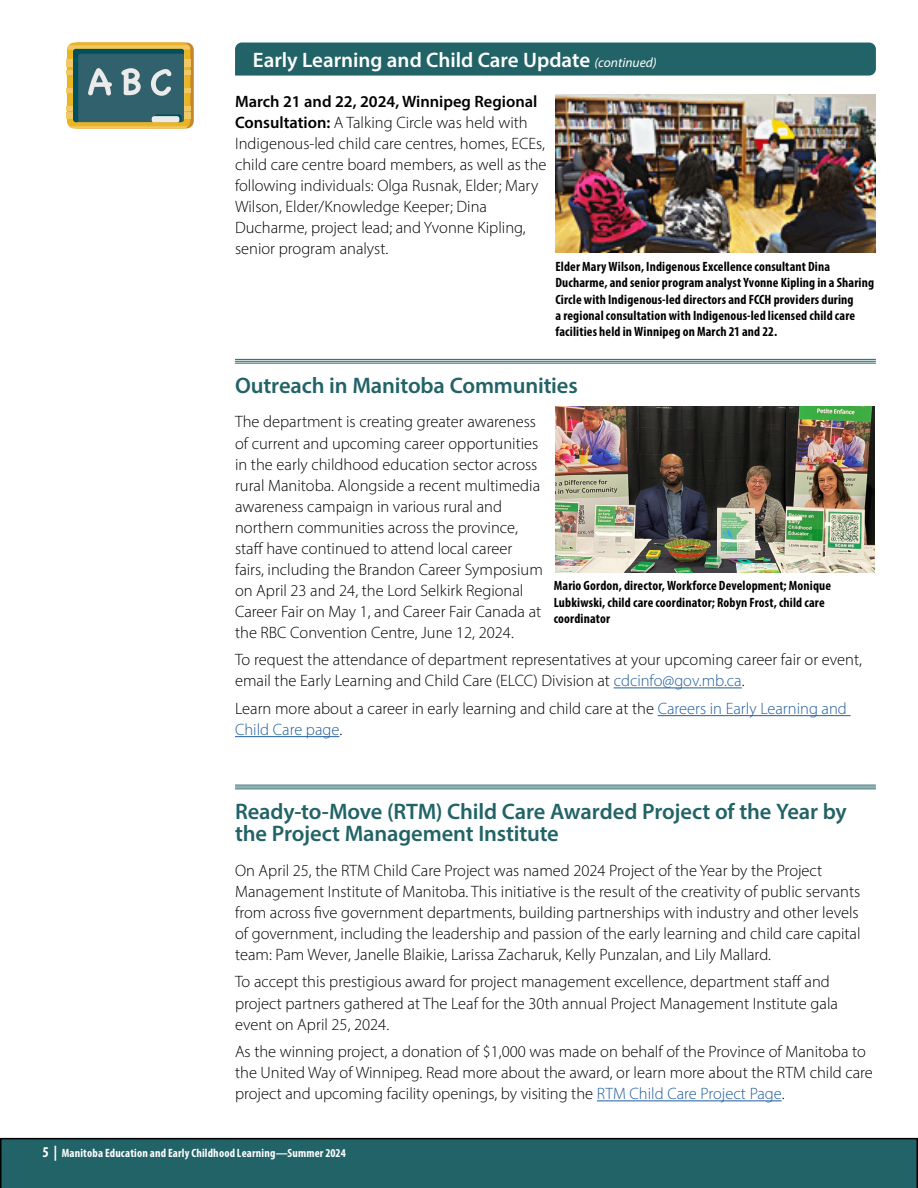
<style>
.page{position:relative;width:918px;height:1188px;background:#fff}
.page>*{position:absolute;margin:0;border:0;box-sizing:border-box;transform-origin:0 0}
.Sub_Head{font:600 22.5px/22.5px "Myriad Pro";letter-spacing:-.01em;color:#226367}
.t1{font:600 21px "Myriad Pro";color:#fff}
.Paragraph{font:300 16.5px/21px "Myriad Pro";color:#000}
.t2{font:700 condensed 13.5px/16.2px "Myriad Pro";letter-spacing:.01em;color:#000}
.t3{font:700 condensed 12px "Myriad Pro";letter-spacing:.015em;color:#fff}
.s1{font-weight:400;font-style:italic;font-size:13.5px}
.s2{font-weight:600}
.s3{color:#215e9e}
.s4{font-size:15px}
</style>
<div class="page">
<div style="left:0;top:1138px;width:918px;height:50px;background:#226367"></div>
<hr style="left:235px;top:359px;width:641px;height:1px;background:#226367">
<hr style="left:235px;top:361px;width:641px;height:1px;background:#226367">
<hr style="left:235px;top:363px;width:641px;height:1px;background:#226367">
<hr style="left:614px;top:687px;width:128px;height:1px;background:#215e9e">
<hr style="left:658px;top:715px;width:193px;height:1px;background:#215e9e">
<hr style="left:235px;top:736px;width:104px;height:1px;background:#215e9e">
<hr style="left:235px;top:785px;width:641px;height:1px;background:#226367">
<hr style="left:235px;top:787px;width:641px;height:1px;background:#226367">
<hr style="left:235px;top:788px;width:641px;height:1px;background:#226367">
<hr style="left:597px;top:1100px;width:185px;height:1px;background:#215e9e">
<img style="left:555px;top:94px;width:321px;height:159px">
<img style="left:555px;top:406px;width:320px;height:167px">
<div style="left:235px;top:43px;width:641px;height:33px;background:#226367"></div>
<svg style="left:67px;top:43px;width:127px;height:85px;background:#6b826c"></svg>
<p class="t1" style="left:253px;top:47px;width:405px">Early Learning and Child Care Update <span class="s1">(continued)</span></p>
<p class="Paragraph" style="left:235px;top:91px;width:313px"><span class="s2">March 21 and 22, 2024, Winnipeg Regional Consultation:</span> A Talking Circle was held with Indigenous-led child care centres, homes, ECEs, child care centre board members, as well as the following individuals: Olga Rusnak, Elder; Mary Wilson, Elder/Knowledge Keeper; Dina Ducharme, project lead; and Yvonne Kipling, senior program analyst.</p>
<p class="t2" style="left:555px;top:258px;width:320px">Elder Mary Wilson, Indigenous Excellence consultant Dina Ducharme, and senior program analyst Yvonne Kipling in a Sharing Circle with Indigenous-led directors and FCCH providers during<br>a regional consultation with Indigenous-led licensed child care facilities held in Winnipeg on March 21 and 22.</p>
<h3 class="Sub_Head" style="left:235px;top:374px;width:344px">Outreach in Manitoba Communities</h3>
<p class="Paragraph" style="left:235px;top:411px;width:309px">The department is creating greater awareness of current and upcoming career opportunities in the early childhood education sector across rural Manitoba. Alongside a recent multimedia awareness campaign in various rural and northern communities across the province, staff have continued to attend local career fairs, including the Brandon Career Symposium on April 23 and 24, the Lord Selkirk Regional Career Fair on May 1, and Career Fair Canada at the RBC Convention Centre, June 12, 2024.</p>
<p class="Paragraph" style="left:235px;top:649px;width:629px">To request the attendance of department representatives at your upcoming career fair or event, email the Early Learning and Child Care (ELCC) Division at <span class="s3">cdcinfo@gov.mb.ca</span>.</p>
<p class="Paragraph" style="left:235px;top:698px;width:613px">Learn more about a career in early learning and child care at the <span class="s3">Careers in Early Learning and<br>Child Care page</span>.</p>
<p class="t2" style="left:554px;top:577px;width:279px">Mario Gordon, director, Workforce Development; Monique<br>Lubkiwski, child care coordinator; Robyn Frost, child care coordinator</p>
<h3 class="Sub_Head" style="left:235px;top:800px;width:613px">Ready-to-Move (RTM) Child Care Awarded Project of the Year by the Project Management Institute</h3>
<p class="Paragraph" style="left:235px;top:860px;width:627px">On April 25, the RTM Child Care Project was named 2024 Project of the Year by the Project Management Institute of Manitoba. This initiative is the result of the creativity of public servants from across five government departments, building partnerships with industry and other levels of government, including the leadership and passion of the early learning and child care capital team: Pam Wever, Janelle Blaikie, Larissa Zacharuk, Kelly Punzalan, and Lily Mallard.</p>
<p class="Paragraph" style="left:235px;top:971px;width:604px">To accept this prestigious award for project management excellence, department staff and project partners gathered at The Leaf for the 30th annual Project Management Institute gala event on April 25, 2024.</p>
<p class="Paragraph" style="left:235px;top:1041px;width:639px">As the winning project, a donation of $1,000 was made on behalf of the Province of Manitoba to the United Way of Winnipeg. Read more about the award, or learn more about the RTM child care project and upcoming facility openings, by visiting the <span class="s3">RTM Child Care Project Page</span>.</p>
<p class="t3" style="left:43px;top:1146px;width:305px"><span class="s4">5 |</span> Manitoba Education and Early Childhood Learning—Summer 2024</p>
</div>
